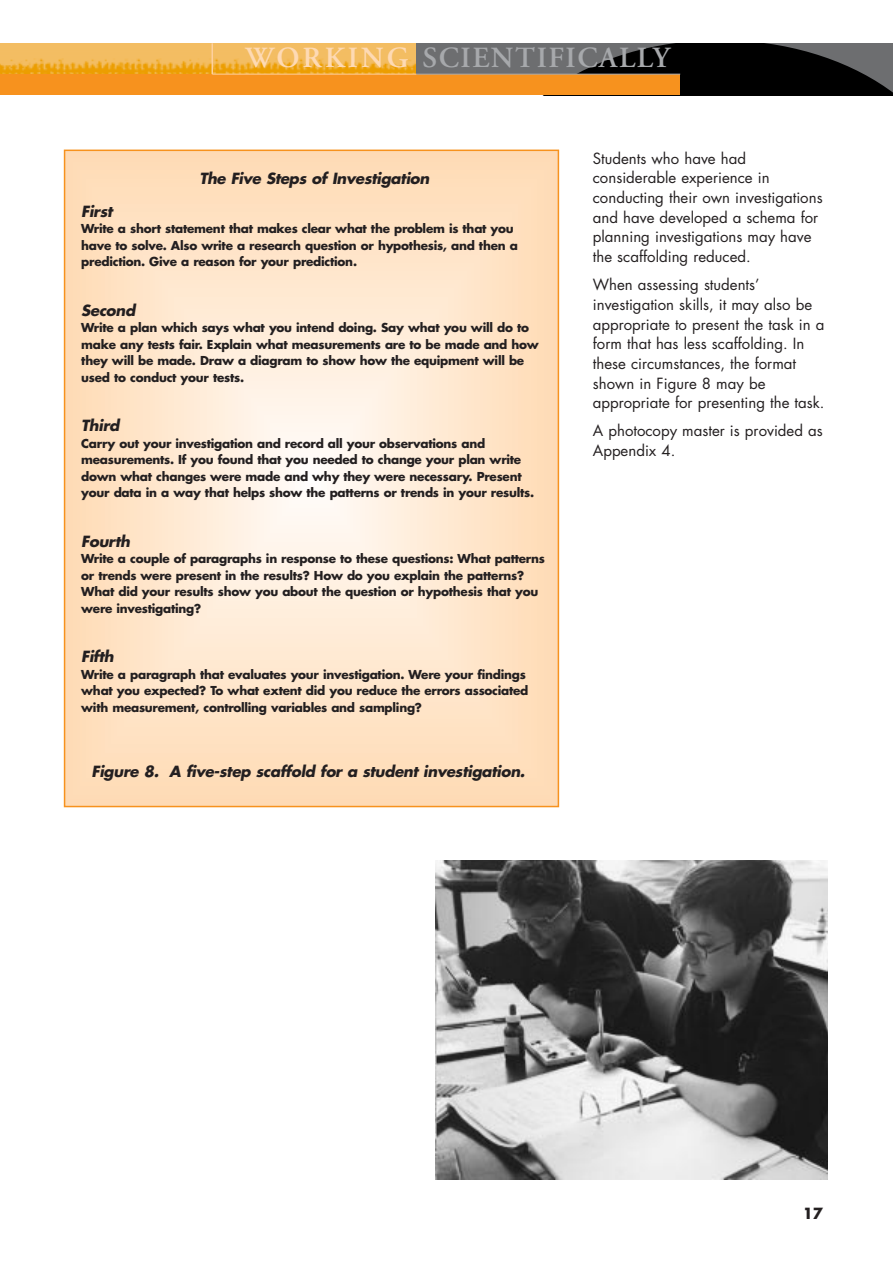
<style>
.page{position:relative;width:893px;height:1263px;background:#fff}
.page>*{position:absolute;margin:0;border:0;box-sizing:border-box;transform-origin:0 0}
.t1{font:600 29.25px "Adobe Garamond";letter-spacing:.05em;color:#a7a9ac}
.t2{font:15px/19.6px "Futura";color:#231f20}
.t3{font:italic 700 15px "Futura";letter-spacing:-.02em;color:#231f20}
.t4{font:700 15px "Futura";color:#231f20}
.t5{font:700 12px/16.5px "Futura";letter-spacing:-.02em;color:#231f20}
.s1{color:#fedab4}
</style>
<div class="page">
<div style="left:67px;top:154px;width:489px;height:649px;background:#fedab5"></div>
<div style="left:83px;top:175px;width:457px;height:607px;background:#feddb9"></div>
<div style="left:99px;top:196px;width:425px;height:565px;background:#ffdfbd"></div>
<div style="left:111px;top:213px;width:400px;height:531px;background:#ffe1c1"></div>
<div style="left:127px;top:234px;width:368px;height:489px;background:#ffe3c5"></div>
<div style="left:140px;top:251px;width:343px;height:455px;background:#ffe4c9"></div>
<div style="left:156px;top:272px;width:311px;height:413px;background:#ffe7cd"></div>
<div style="left:169px;top:289px;width:285px;height:379px;background:#ffe9d1"></div>
<div style="left:184px;top:310px;width:254px;height:337px;background:#ffebd5"></div>
<div style="left:197px;top:327px;width:229px;height:303px;background:#ffecd9"></div>
<div style="left:213px;top:348px;width:197px;height:261px;background:#ffefdd"></div>
<div style="left:226px;top:365px;width:171px;height:227px;background:#fff1e1"></div>
<div style="left:238px;top:381px;width:146px;height:194px;background:#fff2e5"></div>
<div style="left:251px;top:398px;width:121px;height:161px;background:#fff4e9"></div>
<div style="left:264px;top:415px;width:95px;height:127px;background:#fff6ed"></div>
<div style="left:276px;top:432px;width:70px;height:93px;background:#fff8f1"></div>
<div style="left:289px;top:449px;width:45px;height:59px;background:#fffaf5"></div>
<div style="left:299px;top:462px;width:25px;height:33px;background:#fffcf9"></div>
<div style="left:305px;top:470px;width:13px;height:17px;background:#fffdfd"></div>
<div style="left:64px;top:150px;width:495px;height:657px;border:2px solid #f7921e"></div>
<div style="left:0;top:43px;width:493px;height:52px;background:#f7921e"></div>
<img style="left:0;top:43px;width:416px;height:30px">
<div style="left:416px;top:43px;width:476px;height:52px;background:#6d6e70"></div>
<svg style="left:483px;top:43px;width:409px;height:52px"></svg>
<div style="left:280px;top:74px;width:400px;height:21px;background:#f7921e"></div>
<hr style="left:212px;top:74px;width:204px;height:1px;background:#fed09e">
<hr style="left:416px;top:74px;width:264px;height:1px;background:#a7a9ac">
<hr style="left:211px;top:43px;width:2px;height:31px;background:#fed09e">
<img style="left:435px;top:861px;width:392px;height:318px">
<h1 class="t1" style="left:246px;top:46px;width:426px"><span class="s1">WORKING</span> SCIENTIFICALLY</h1>
<p class="t3" style="left:199px;top:171px;width:234px">The Five Steps of Investigation</p>
<p class="t3" style="left:81px;top:204px;width:35px">First</p>
<p class="t5" style="left:81px;top:222px;width:438px">Write a short statement that makes clear what the problem is that you have to solve. Also write a research question or hypothesis, and then a prediction. Give a reason for your prediction.</p>
<p class="t3" style="left:81px;top:303px;width:58px">Second</p>
<p class="t5" style="left:81px;top:321px;width:459px">Write a plan which says what you intend doing. Say what you will do to make any tests fair. Explain what measurements are to be made and how they will be made. Draw a diagram to show how the equipment will be used to conduct your tests.</p>
<p class="t3" style="left:81px;top:419px;width:42px">Third</p>
<p class="t5" style="left:81px;top:436px;width:454px">Carry out your investigation and record all your observations and measurements. If you found that you needed to change your plan write down what changes were made and why they were necessary. Present your data in a way that helps show the patterns or trends in your results.</p>
<p class="t3" style="left:81px;top:534px;width:53px">Fourth</p>
<p class="t5" style="left:81px;top:552px;width:465px">Write a couple of paragraphs in response to these questions: What patterns or trends were present in the results? How do you explain the patterns?<br>What did your results show you about the question or hypothesis that you were investigating?</p>
<p class="t3" style="left:81px;top:650px;width:37px">Fifth</p>
<p class="t5" style="left:81px;top:667px;width:448px">Write a paragraph that evaluates your investigation. Were your findings what you expected? To what extent did you reduce the errors associated with measurement, controlling variables and sampling?</p>
<p class="t3" style="left:92px;top:765px;width:437px">Figure 8. A five-step scaffold for a student investigation.</p>
<p class="t2" style="left:593px;top:149px;width:231px">Students who have had considerable experience in conducting their own investigations and have developed a schema for planning investigations may have the scaffolding reduced.</p>
<p class="t2" style="left:593px;top:276px;width:233px">When assessing students’ investigation skills, it may also be appropriate to present the task in a form that has less scaffolding. In these circumstances, the format shown in Figure 8 may be appropriate for presenting the task.</p>
<p class="t2" style="left:593px;top:422px;width:231px">A photocopy master is provided as<br>Appendix 4.</p>
<p class="t4" style="left:802px;top:1207px;width:22px">17</p>
</div>
